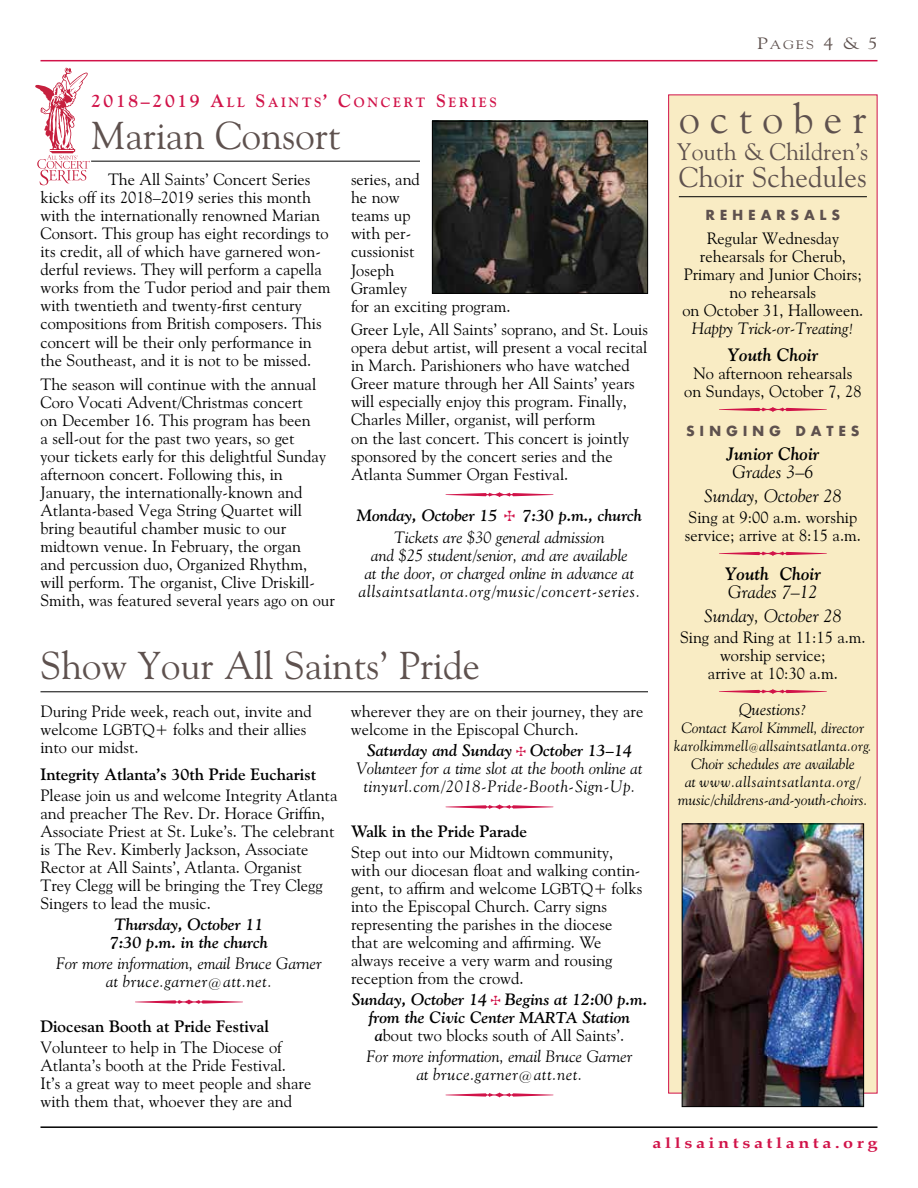
<style>
.page{position:relative;width:918px;height:1188px;background:#fff}
.page>*{position:absolute;margin:0;border:0;box-sizing:border-box;transform-origin:0 0}
.t1{font:42px "Goudy Old Style BT";letter-spacing:.24em;color:#5e514e}
.t2{font:39px "Goudy Old Style BT";color:#5e514e}
.t3{font:28.5px "Goudy Old Style BT";color:#5e514e}
.t4{font:24px "Goudy Old Style BT";color:#5e514e}
.t5{font:italic 700 18px/18px "Goudy Old Style BT";color:#000;text-align:center}
.t6{font:italic 18px/24px "Goudy Old Style BT";color:#000;text-align:center}
.t7{font:16.5px/18px "Goudy Old Style BT";color:#000}
.t8{font:italic 16.5px/18px "Goudy Old Style BT";color:#000}
.t9{font:italic 700 16.5px/18px "Goudy Old Style BT";color:#000}
.t10{font:700 16.5px "Goudy Old Style BT";color:#000}
.t11{font:italic 16.5px "Goudy Old Style BT";letter-spacing:.04em;color:#000}
.t12{font:16.5px "Goudy Old Style BT";color:#5e514e;scale:1.2 1}
.t13{font:italic 15px/18px "Goudy Old Style BT";color:#000;text-align:center}
.t14{font:700 15px "Palatino";letter-spacing:.2em;color:#d11349;scale:1.2 1}
.t15{font:700 13.5px "Goudy Old Style BT";letter-spacing:.2em;color:#d11349}
.t16{font:700 13.5px "Futura";letter-spacing:.35em;color:#5e514e}
.s1{font-size:18px}
.s2{color:#d11349}
.s3{font-weight:700}
.s4{font-size:15.75px}
.s5{font-weight:400;font-style:normal}
.s6{font-size:13.5px}
.s7{font-size:12.3px}
.s8{font-weight:400}
.s9{font-size:10.5px}
</style>
<div class="page">
<hr style="left:40px;top:1126px;width:838px;height:2px;background:#000">
<hr style="left:40px;top:60px;width:838px;height:1px;background:#d11349">
<hr style="left:40px;top:691px;width:608px;height:1px;background:#000">
<hr style="left:91px;top:161px;width:329px;height:1px;background:#000">
<svg style="left:35px;top:67px;width:55px;height:118px"></svg>
<div style="left:668px;top:94px;width:210px;height:1000px;background:#f9ecc4;border:1px solid #d11349"></div>
<hr style="left:679px;top:196px;width:188px;height:1px;background:#000">
<img style="left:684px;top:826px;width:178px;height:279px">
<div style="left:682px;top:824px;width:182px;height:283px;border:1px solid #000"></div>
<img style="left:434px;top:123px;width:212px;height:169px">
<div style="left:432px;top:121px;width:216px;height:173px;border:1px solid #000"></div>
<p class="t15" style="left:91px;top:94px;width:407px"><span class="s1">2018–2019 A</span>LL <span class="s1">S</span> AINTS<span class="s1">’ C</span>ONCERT <span class="s1">S</span> ERIES</p>
<h2 class="t2" style="left:91px;top:111px;width:251px">Marian Consort</h2>
<p class="t7" style="left:40px;top:170px;width:292px;text-indent:68px">The All Saints’ Concert Series kicks off its 2018–2019 series this month with the internationally renowned Marian Consort. This group has eight recordings to its credit, all of which have garnered won&shy;derful reviews. They will perform a capella works from the Tudor period and pair them with twentieth and twenty-first century compositions from British composers. This concert will be their only performance in the Southeast, and it is not to be missed.</p>
<p class="t7" style="left:40px;top:375px;width:296px">The season will continue with the annual Coro Vocati Advent/Christmas concert<br>on December 16. This program has been<br>a sell-out for the past two years, so get<br>your tickets early for this delightful Sunday afternoon concert. Following this, in January, the internationally-known and Atlanta-based Vega String Quartet will bring beautiful chamber music to our midtown venue. In February, the organ<br>and percussion duo, Organized Rhythm,<br>will perform. The organist, Clive Driskill-Smith, was featured several years ago on our</p>
<p class="t7" style="left:351px;top:170px;width:161px">series, and<br>he now<br>teams up<br>with per-<br>cussionist<br>Joseph<br>Gramley<br>for an exciting program.</p>
<p class="t7" style="left:351px;top:320px;width:299px">Greer Lyle, All Saints’ soprano, and St. Louis opera debut artist, will present a vocal recital in March. Parishioners who have watched Greer mature through her All Saints’ years will especially enjoy this program. Finally, Charles Miller, organist, will perform<br>on the last concert. This concert is jointly sponsored by the concert series and the Atlanta Summer Organ Festival.</p>
<p class="t9" style="left:357px;top:507px;width:142px">Monday, October 15</p>
<p class="t8" style="left:394px;top:505px;width:249px;line-height:21px;text-indent:49px"><span class="s2">▲</span><span class="s3">7:30 p.m., church<br></span>Tickets are $30 general admission</p>
<p class="t8" style="left:359px;top:546px;width:283px;text-align:center">and $25 student/senior, and are available<br>at the door, or charged online in advance at allsaintsatlanta.org/music/concert-series.</p>
<h2 class="t2" style="left:40px;top:642px;width:441px">Show Your All Saints’ Pride</h2>
<p class="t7" style="left:40px;top:702px;width:273px">During Pride week, reach out, invite and welcome <span class="s4">LGBTQ</span>+ folks and their allies into our midst.</p>
<p class="t10" style="left:40px;top:764px;width:277px">Integrity Atlanta’s 30th Pride Eucharist</p>
<p class="t7" style="left:40px;top:786px;width:299px">Please join us and welcome Integrity Atlanta and preacher The Rev. Dr. Horace Griffin, Associate Priest at St. Luke’s. The celebrant is The Rev. Kimberly Jackson, Associate Rector at All Saints’, Atlanta. Organist<br>Trey Clegg will be bringing the Trey Clegg Singers to lead the music.</p>
<p class="t9" style="left:110px;top:915px;width:160px">Thursday, October 11<br>7:30 p.m. in the church</p>
<p class="t8" style="left:106px;top:954px;width:217px;text-indent:-50px">For more information, email Bruce Garner at bruce.garner</p>
<p class="t7" style="left:351px;top:702px;width:294px">wherever they are on their journey, they are welcome in the Episcopal Church.</p>
<p class="t9" style="left:367px;top:741px;width:266px">Saturday and Sunday October 13–14</p>
<p class="t8" style="left:356px;top:759px;width:288px">Volunteer for a time slot at the booth online at</p>
<p class="t11" style="left:364px;top:776px;width:273px">tinyurl.com/2018-Pride-Booth-Sign-Up.</p>
<p class="t7" style="left:351px;top:861px;width:293px;text-indent:92px"><sup>▲</sup> - gent, to affirm and welcome <span class="s4">LGBTQ</span>+ folks into the Episcopal Church. Carry signs representing the parishes in the diocese that are welcoming and affirming. We always receive a very warm and rousing reception from the crowd.</p>
<p class="t9" style="left:352px;top:990px;width:297px;text-align:center">Sunday, October 14 Begins at 12:00 p.m. from the Civic Center <span class="s4">MARTA</span> Station a<span class="s5">bout two blocks south of All Saints’.</span></p>
<p class="t8" style="left:417px;top:1047px;width:217px;text-indent:-50px">For more information, email Bruce Garner at bruce.garner</p>
<p class="t10" style="left:351px;top:821px;width:177px">Walk in the Pride Parade</p>
<p class="t7" style="left:351px;top:843px;width:285px">Step out into our Midtown community, with our diocesan float and walking contin</p>
<p class="t8" style="left:132px;top:972px;width:141px"><span class="s2">▲</span><span class="s6">@</span>att.net.</p>
<p class="t10" style="left:40px;top:1016px;width:230px">Diocesan Booth at Pride Festival</p>
<p class="t7" style="left:40px;top:1038px;width:272px">Volunteer to help in The Diocese of Atlanta’s booth at the Pride Festival.<br>It’s a great way to meet people and share with them that, whoever they are and</p>
<p class="t8" style="left:443px;top:1065px;width:141px"><span class="s2">▲</span><span class="s6">@</span>att.net.</p>
<p class="t12" style="left:757px;top:33px;width:102px">P<span class="s7">AGES</span> 4 &amp; 5</p>
<h1 class="t1" style="left:679px;top:93px;width:189px">october</h1>
<h3 class="t4" style="left:677px;top:137px;width:193px">Youth &amp; Children’s</h3>
<h3 class="t3" style="left:679px;top:160px;width:190px">Choir Schedules</h3>
<p class="t16" style="left:706px;top:206px;width:136px">REHEARSALS</p>
<p class="t7" style="left:682px;top:229px;width:182px;text-align:center">Regular Wednesday rehearsals for Cherub,<br>Primary and Junior Choirs; no rehearsals<br>on October 31, Halloween.</p>
<p class="t8" style="left:692px;top:319px;width:164px">Happy Trick-or-Treating!</p>
<p class="t5" style="left:728px;top:346px;width:92px">Youth Choir</p>
<p class="t7" style="left:684px;top:364px;width:179px;text-align:center">No afternoon rehearsals on Sundays, October 7, 28</p>
<p class="t16" style="left:686px;top:422px;width:122px">SINGING D</p>
<p class="t16" style="left:716px;top:422px;width:133px"><span class="s2">▲</span>ATES</p>
<p class="t5" style="left:726px;top:445px;width:95px">Junior Choir</p>
<p class="t6" style="left:704px;top:460px;width:139px">Grades 3–6<br>Sunday, October 28</p>
<p class="t7" style="left:685px;top:508px;width:177px">Sing at 9:00 a.m. worship service; arrive at 8:15 a.m.</p>
<p class="t5" style="left:716px;top:565px;width:115px"><span class="s2">▲</span>Youth Choir<br><span class="s8">Grades 7–12</span></p>
<p class="t6" style="left:704px;top:604px;width:139px">Sunday, October 28</p>
<p class="t7" style="left:680px;top:628px;width:187px;text-align:center">Sing and Ring at 11:15 a.m. worship service;<br>arrive at 10:30 a.m.</p>
<p class="t8" style="left:716px;top:700px;width:115px"><span class="s2">▲</span>Questions?</p>
<p class="t13" style="left:674px;top:719px;width:199px">Contact Karol Kimmell, director karolkimmell<span class="s9">@</span>allsaintsatlanta.org.<br>Choir schedules are available<br>at www.allsaintsatlanta.org/ music/childrens-and-youth-choirs.</p>
<p class="t14" style="left:653px;top:1130px;width:189px">allsaintsatlanta.org</p>
</div>
